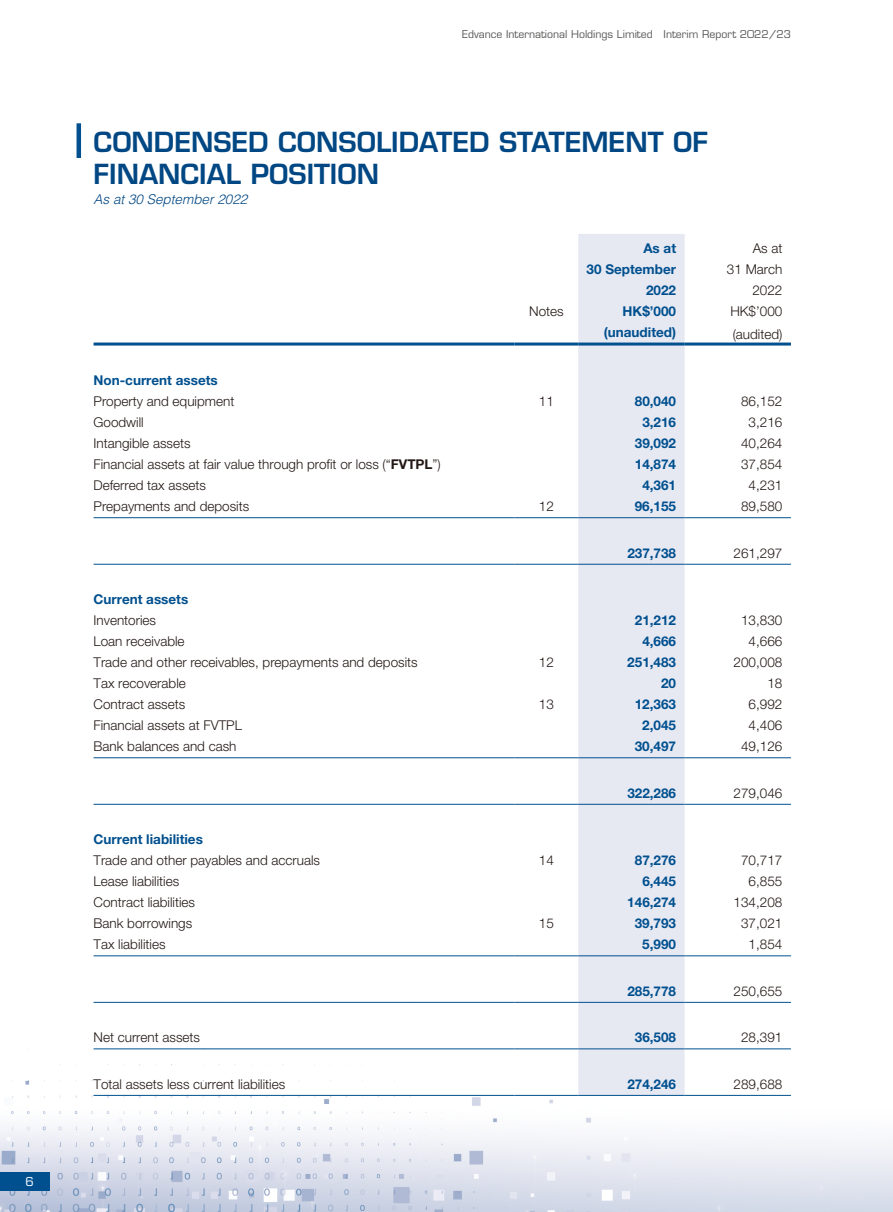
<style>
.page{position:relative;width:893px;height:1212px;background:#fff}
.page>*{position:absolute;margin:0;border:0;box-sizing:border-box;transform-origin:0 0}
.t1{font:600 27px/31.5px "Eurostile LT Std";color:#004783}
.t2{font:300 13.5px/21px "Helvetica Neue LT Std";color:#231916;text-align:right}
.t3{font:700 13.5px/21px "Helvetica Neue LT Std";color:#00508f;text-align:right}
.t4{font:italic 300 13.5px "Helvetica LT Std";color:#004783}
.t5{font:12px "Eurostile LT Std";color:#fff}
.t6{font:10.5px "Eurostile LT Std";color:#595857}
.s1{font-weight:700}
</style>
<div class="page">
<img style="left:0;top:123px;width:893px;height:1089px">
<div style="left:0;top:1172px;width:50px;height:18px;background:#00508f"></div>
<hr style="left:77px;top:123px;width:4px;height:35px;background:#00508f">
<div style="left:578px;top:234px;width:107px;height:861px;background:#e6e8f2"></div>
<hr style="left:94px;top:342px;width:420px;height:3px;background:#00508f">
<hr style="left:514px;top:342px;width:64px;height:3px;background:#00508f">
<hr style="left:578px;top:342px;width:107px;height:3px;background:#00508f">
<hr style="left:685px;top:342px;width:106px;height:3px;background:#00508f">
<hr style="left:94px;top:517px;width:420px;height:1px;background:#00508f">
<hr style="left:514px;top:517px;width:64px;height:1px;background:#00508f">
<hr style="left:578px;top:517px;width:107px;height:1px;background:#00508f">
<hr style="left:685px;top:517px;width:106px;height:1px;background:#00508f">
<hr style="left:94px;top:564px;width:420px;height:1px;background:#00508f">
<hr style="left:514px;top:564px;width:64px;height:1px;background:#00508f">
<hr style="left:578px;top:564px;width:107px;height:1px;background:#00508f">
<hr style="left:685px;top:564px;width:106px;height:1px;background:#00508f">
<hr style="left:94px;top:757px;width:420px;height:1px;background:#00508f">
<hr style="left:514px;top:757px;width:64px;height:1px;background:#00508f">
<hr style="left:578px;top:757px;width:107px;height:1px;background:#00508f">
<hr style="left:685px;top:757px;width:106px;height:1px;background:#00508f">
<hr style="left:94px;top:804px;width:420px;height:1px;background:#00508f">
<hr style="left:514px;top:804px;width:64px;height:1px;background:#00508f">
<hr style="left:578px;top:804px;width:107px;height:1px;background:#00508f">
<hr style="left:685px;top:804px;width:106px;height:1px;background:#00508f">
<hr style="left:94px;top:955px;width:420px;height:1px;background:#00508f">
<hr style="left:514px;top:955px;width:64px;height:1px;background:#00508f">
<hr style="left:578px;top:955px;width:107px;height:1px;background:#00508f">
<hr style="left:685px;top:955px;width:106px;height:1px;background:#00508f">
<hr style="left:94px;top:1002px;width:420px;height:1px;background:#00508f">
<hr style="left:514px;top:1002px;width:64px;height:1px;background:#00508f">
<hr style="left:578px;top:1002px;width:107px;height:1px;background:#00508f">
<hr style="left:685px;top:1002px;width:106px;height:1px;background:#00508f">
<hr style="left:94px;top:1048px;width:420px;height:1px;background:#00508f">
<hr style="left:514px;top:1048px;width:64px;height:1px;background:#00508f">
<hr style="left:578px;top:1048px;width:107px;height:1px;background:#00508f">
<hr style="left:685px;top:1048px;width:106px;height:1px;background:#00508f">
<hr style="left:94px;top:1095px;width:420px;height:1px;background:#00508f">
<hr style="left:514px;top:1095px;width:64px;height:1px;background:#00508f">
<hr style="left:578px;top:1095px;width:107px;height:1px;background:#00508f">
<hr style="left:685px;top:1095px;width:106px;height:1px;background:#00508f">
<p class="t5" style="left:26px;top:1174px;width:10px">6</p>
<p class="t6" style="left:462px;top:28px;width:330px">Edvance International Holdings Limited Interim Report 2022/23</p>
<h1 class="t1" style="left:94px;top:126px;width:616px">CONDENSED CONSOLIDATED STATEMENT OF<br>FINANCIAL POSITION</h1>
<p class="t4" style="left:94px;top:191px;width:155px">As at 30 September 2022</p>
<p class="t3" style="left:587px;top:237px;width:91px">As at<br>30 September<br>2022</p>
<p class="t2" style="left:727px;top:237px;width:57px">As at<br>31 March<br>2022</p>
<p class="t2" style="left:529px;top:300px;width:36px">Notes</p>
<p class="t3" style="left:623px;top:300px;width:55px">HK$’000</p>
<p class="t2" style="left:730px;top:300px;width:54px">HK$’000</p>
<p class="t3" style="left:604px;top:321px;width:74px">(unaudited)</p>
<p class="t2" style="left:733px;top:323px;width:51px">(audited)</p>
<p class="t3" style="left:94px;top:370px;width:126px">Non-current assets</p>
<p class="t2" style="left:94px;top:391px;width:142px">Property and equipment</p>
<p class="t2" style="left:539px;top:391px;width:17px">11</p>
<p class="t3" style="left:635px;top:391px;width:43px">80,040</p>
<p class="t2" style="left:741px;top:391px;width:43px">86,152</p>
<p class="t2" style="left:94px;top:412px;width:52px">Goodwill</p>
<p class="t3" style="left:642px;top:412px;width:35px">3,216</p>
<p class="t2" style="left:749px;top:412px;width:35px">3,216</p>
<p class="t2" style="left:94px;top:433px;width:98px">Intangible assets</p>
<p class="t3" style="left:635px;top:433px;width:43px">39,092</p>
<p class="t2" style="left:741px;top:433px;width:43px">40,264</p>
<p class="t2" style="left:94px;top:454px;width:349px">Financial assets at fair value through profit or loss (“<span class="s1">FVTPL</span>”)</p>
<p class="t3" style="left:635px;top:454px;width:43px">14,874</p>
<p class="t2" style="left:741px;top:454px;width:43px">37,854</p>
<p class="t2" style="left:94px;top:475px;width:114px">Deferred tax assets</p>
<p class="t3" style="left:642px;top:475px;width:35px">4,361</p>
<p class="t2" style="left:749px;top:475px;width:35px">4,231</p>
<p class="t2" style="left:94px;top:496px;width:157px">Prepayments and deposits</p>
<p class="t2" style="left:539px;top:496px;width:17px">12</p>
<p class="t3" style="left:635px;top:496px;width:43px">96,155</p>
<p class="t2" style="left:741px;top:496px;width:43px">89,580</p>
<p class="t3" style="left:627px;top:542px;width:50px">237,738</p>
<p class="t2" style="left:734px;top:542px;width:50px">261,297</p>
<p class="t3" style="left:94px;top:589px;width:96px">Current assets</p>
<p class="t2" style="left:94px;top:610px;width:64px">Inventories</p>
<p class="t3" style="left:635px;top:610px;width:43px">21,212</p>
<p class="t2" style="left:741px;top:610px;width:43px">13,830</p>
<p class="t2" style="left:94px;top:631px;width:93px">Loan receivable</p>
<p class="t3" style="left:642px;top:631px;width:35px">4,666</p>
<p class="t2" style="left:749px;top:631px;width:35px">4,666</p>
<p class="t2" style="left:94px;top:652px;width:326px">Trade and other receivables, prepayments and deposits</p>
<p class="t2" style="left:539px;top:652px;width:17px">12</p>
<p class="t3" style="left:627px;top:652px;width:50px">251,483</p>
<p class="t2" style="left:734px;top:652px;width:50px">200,008</p>
<p class="t2" style="left:94px;top:673px;width:94px">Tax recoverable</p>
<p class="t3" style="left:661px;top:673px;width:17px">20</p>
<p class="t2" style="left:767px;top:673px;width:17px">18</p>
<p class="t2" style="left:94px;top:694px;width:93px">Contract assets</p>
<p class="t2" style="left:539px;top:694px;width:17px">13</p>
<p class="t3" style="left:635px;top:694px;width:43px">12,363</p>
<p class="t2" style="left:749px;top:694px;width:35px">6,992</p>
<p class="t2" style="left:94px;top:715px;width:150px">Financial assets at FVTPL</p>
<p class="t3" style="left:642px;top:715px;width:35px">2,045</p>
<p class="t2" style="left:749px;top:715px;width:35px">4,406</p>
<p class="t2" style="left:94px;top:736px;width:145px">Bank balances and cash</p>
<p class="t3" style="left:635px;top:736px;width:43px">30,497</p>
<p class="t2" style="left:741px;top:736px;width:43px">49,126</p>
<p class="t3" style="left:627px;top:782px;width:50px">322,286</p>
<p class="t2" style="left:734px;top:782px;width:50px">279,046</p>
<p class="t3" style="left:94px;top:829px;width:111px">Current liabilities</p>
<p class="t2" style="left:94px;top:850px;width:228px">Trade and other payables and accruals</p>
<p class="t2" style="left:539px;top:850px;width:17px">14</p>
<p class="t3" style="left:635px;top:850px;width:43px">87,276</p>
<p class="t2" style="left:741px;top:850px;width:43px">70,717</p>
<p class="t2" style="left:94px;top:871px;width:87px">Lease liabilities</p>
<p class="t3" style="left:642px;top:871px;width:35px">6,445</p>
<p class="t2" style="left:749px;top:871px;width:35px">6,855</p>
<p class="t2" style="left:94px;top:892px;width:103px">Contract liabilities</p>
<p class="t3" style="left:627px;top:892px;width:50px">146,274</p>
<p class="t2" style="left:734px;top:892px;width:50px">134,208</p>
<p class="t2" style="left:94px;top:913px;width:100px">Bank borrowings</p>
<p class="t2" style="left:539px;top:913px;width:17px">15</p>
<p class="t3" style="left:635px;top:913px;width:43px">39,793</p>
<p class="t2" style="left:741px;top:913px;width:43px">37,021</p>
<p class="t2" style="left:94px;top:934px;width:73px">Tax liabilities</p>
<p class="t3" style="left:642px;top:934px;width:35px">5,990</p>
<p class="t2" style="left:749px;top:934px;width:35px">1,854</p>
<p class="t3" style="left:627px;top:980px;width:50px">285,778</p>
<p class="t2" style="left:734px;top:980px;width:50px">250,655</p>
<p class="t2" style="left:94px;top:1027px;width:108px">Net current assets</p>
<p class="t3" style="left:635px;top:1027px;width:43px">36,508</p>
<p class="t2" style="left:741px;top:1027px;width:43px">28,391</p>
<p class="t2" style="left:94px;top:1073px;width:193px">Total assets less current liabilities</p>
<p class="t3" style="left:627px;top:1073px;width:50px">274,246</p>
<p class="t2" style="left:734px;top:1073px;width:50px">289,688</p>
</div>
